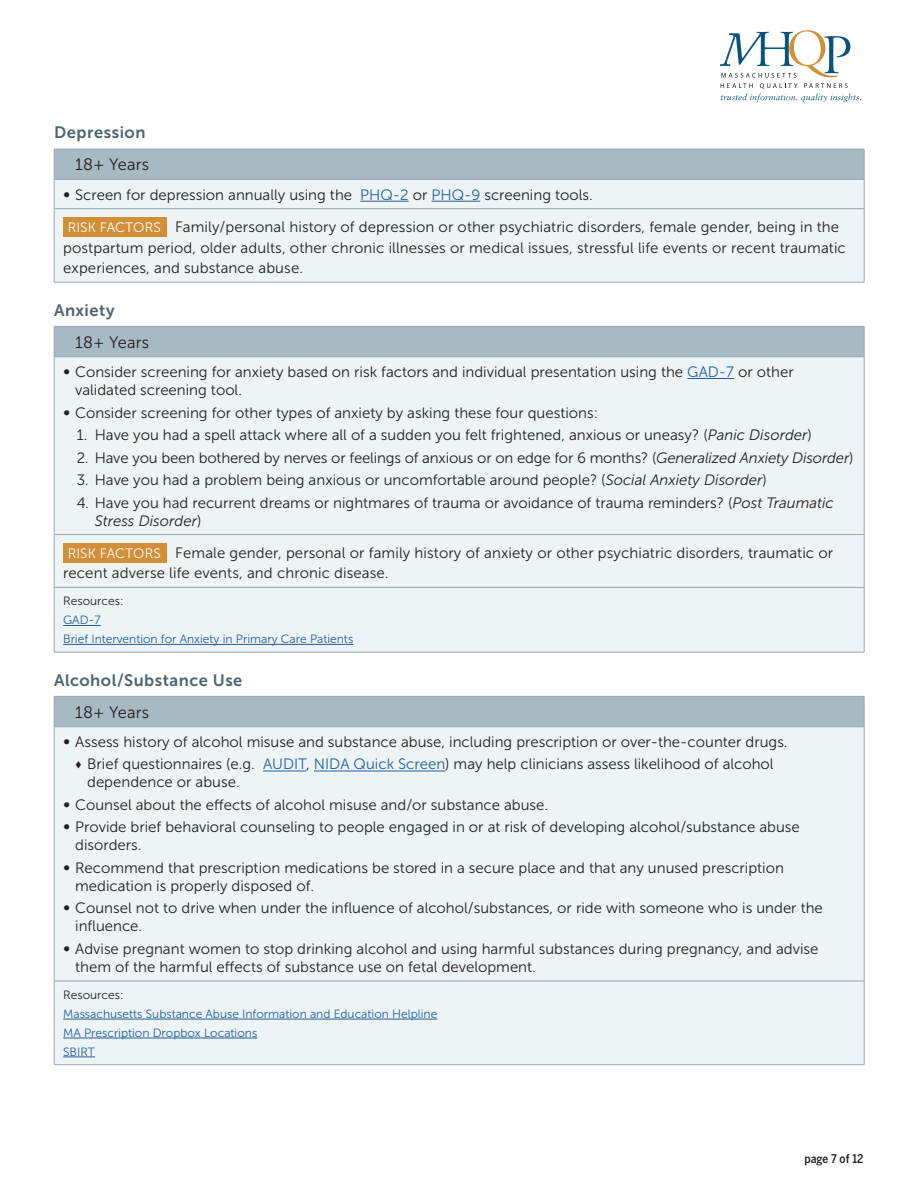
<style>
.page{position:relative;width:918px;height:1188px;background:#fff}
.page>*{position:absolute;margin:0;border:0;box-sizing:border-box;transform-origin:0 0}
.t1{font:16.5px "Museo Sans 700";letter-spacing:.03em;color:#4e6470}
.t2{font:16.5px "Museo Sans 300";letter-spacing:.01em;color:#231f20}
.t3{font:15px/18px "Museo Sans 300";color:#231f20}
.t4{font:12px/18.9px "Museo Sans 300";color:#215e9e}
.t5{font:12px "Museo Sans 300";color:#231f20}
.t6{font:500 12px "Benton Sans Cond";color:#231f20}
.s1{font-size:18px}
.s2{color:#215e9e}
.s3{font-size:13.65px;color:#fff}
.s4{font-style:italic}
</style>
<div class="page">
<svg style="left:720px;top:30px;width:141px;height:72px"></svg>
<div style="left:26px;top:117px;width:844px;height:33px;background:#fff;border:2px solid #fff"></div>
<div style="left:54px;top:149px;width:810px;height:30px;background:#a7b9c3"></div>
<div style="left:55px;top:180px;width:809px;height:102px;background:#eef3f5"></div>
<svg style="left:54px;top:180px;width:1px;height:28px"></svg>
<svg style="left:864px;top:180px;width:1px;height:28px"></svg>
<hr style="left:54px;top:208px;width:810px;height:1px;background:#95a9b4">
<hr style="left:54px;top:209px;width:1px;height:73px;background:#95a9b4">
<hr style="left:864px;top:209px;width:1px;height:73px;background:#95a9b4">
<hr style="left:54px;top:282px;width:810px;height:1px;background:#95a9b4">
<hr style="left:54px;top:149px;width:810px;height:1px;background:#95a9b4">
<hr style="left:54px;top:149px;width:1px;height:30px;background:#95a9b4">
<hr style="left:864px;top:149px;width:1px;height:30px;background:#95a9b4">
<hr style="left:54px;top:179px;width:810px;height:1px;background:#95a9b4">
<hr style="left:360px;top:201px;width:49px;height:1px;background:#215e9e">
<hr style="left:431px;top:201px;width:49px;height:1px;background:#215e9e">
<div style="left:63px;top:218px;width:103px;height:19px;background:#d38f38"></div>
<div style="left:54px;top:326px;width:810px;height:31px;background:#a7b9c3"></div>
<div style="left:55px;top:357px;width:809px;height:295px;background:#eef3f5"></div>
<hr style="left:54px;top:357px;width:1px;height:177px;background:#95a9b4">
<hr style="left:864px;top:357px;width:1px;height:177px;background:#95a9b4">
<hr style="left:54px;top:534px;width:810px;height:1px;background:#95a9b4">
<hr style="left:54px;top:535px;width:1px;height:52px;background:#95a9b4">
<hr style="left:864px;top:535px;width:1px;height:52px;background:#95a9b4">
<hr style="left:54px;top:587px;width:810px;height:1px;background:#95a9b4">
<hr style="left:54px;top:588px;width:1px;height:64px;background:#95a9b4">
<hr style="left:864px;top:588px;width:1px;height:64px;background:#95a9b4">
<hr style="left:54px;top:652px;width:810px;height:1px;background:#95a9b4">
<hr style="left:54px;top:326px;width:810px;height:1px;background:#95a9b4">
<hr style="left:54px;top:327px;width:1px;height:30px;background:#95a9b4">
<hr style="left:864px;top:327px;width:1px;height:30px;background:#95a9b4">
<hr style="left:54px;top:356px;width:810px;height:1px;background:#95a9b4">
<hr style="left:687px;top:378px;width:47px;height:1px;background:#215e9e">
<div style="left:63px;top:544px;width:103px;height:19px;background:#d38f38"></div>
<hr style="left:63px;top:625px;width:38px;height:1px;background:#215e9e">
<hr style="left:63px;top:644px;width:290px;height:1px;background:#215e9e">
<div style="left:54px;top:696px;width:810px;height:31px;background:#a7b9c3"></div>
<div style="left:55px;top:727px;width:809px;height:337px;background:#eef3f5"></div>
<hr style="left:54px;top:727px;width:1px;height:254px;background:#95a9b4">
<hr style="left:864px;top:727px;width:1px;height:254px;background:#95a9b4">
<hr style="left:54px;top:981px;width:810px;height:1px;background:#95a9b4">
<hr style="left:54px;top:981px;width:1px;height:84px;background:#95a9b4">
<hr style="left:864px;top:981px;width:1px;height:84px;background:#95a9b4">
<hr style="left:54px;top:1064px;width:810px;height:1px;background:#95a9b4">
<hr style="left:54px;top:696px;width:810px;height:1px;background:#95a9b4">
<hr style="left:54px;top:697px;width:1px;height:30px;background:#95a9b4">
<hr style="left:864px;top:697px;width:1px;height:30px;background:#95a9b4">
<hr style="left:54px;top:726px;width:810px;height:1px;background:#95a9b4">
<hr style="left:263px;top:771px;width:43px;height:1px;background:#215e9e">
<hr style="left:314px;top:771px;width:131px;height:1px;background:#215e9e">
<hr style="left:63px;top:1019px;width:374px;height:1px;background:#215e9e">
<hr style="left:63px;top:1038px;width:194px;height:1px;background:#215e9e">
<hr style="left:63px;top:1057px;width:32px;height:1px;background:#215e9e">
<p class="t1" style="left:54px;top:123px;width:93px">Depression</p>
<p class="t2" style="left:75px;top:156px;width:76px">18+ Years</p>
<p class="t3" style="left:68px;top:179px;width:773px;line-height:32.2px;text-indent:-4px"><span class="s1">•</span> Screen for depression annually using the <span class="s2">PHQ-2</span> or <span class="s2">PHQ-9</span> screening tools.<br><span class="s3">RISK FACTORS</span> Family/personal history of depression or other psychiatric disorders, female gender, being in the</p>
<p class="t3" style="left:63px;top:237px;width:784px;line-height:20.7px">postpartum period, older adults, other chronic illnesses or medical issues, stressful life events or recent traumatic experiences, and substance abuse.</p>
<p class="t1" style="left:54px;top:301px;width:62px">Anxiety</p>
<p class="t2" style="left:75px;top:333px;width:76px">18+ Years</p>
<p class="t3" style="left:75px;top:363px;width:720px;text-indent:-12px"><span class="s1">•</span> Consider screening for anxiety based on risk factors and individual presentation using the <span class="s2">GAD-7</span> or other validated screening tool.</p>
<p class="t3" style="left:63px;top:403px;width:536px"><span class="s1">•</span> Consider screening for other types of anxiety by asking these four questions:</p>
<p class="t3" style="left:77px;top:426px;width:737px">1. Have you had a spell attack where all of a sudden you felt frightened, anxious or uneasy? (<span class="s4">Panic Disorder</span>)</p>
<p class="t3" style="left:77px;top:448px;width:778px">2. Have you been bothered by nerves or feelings of anxious or on edge for 6 months? (<span class="s4">Generalized Anxiety Disorder</span>)</p>
<p class="t3" style="left:77px;top:471px;width:692px">3. Have you had a problem being anxious or uncomfortable around people? (<span class="s4">Social Anxiety Disorder</span>)</p>
<p class="t3" style="left:95px;top:493px;width:741px;text-indent:-18px">4. Have you had recurrent dreams or nightmares of trauma or avoidance of trauma reminders? (<span class="s4">Post Traumatic<br>Stress Disorder</span>)</p>
<p class="t3" style="left:63px;top:542px;width:772px;line-height:20.7px;text-indent:5px"><span class="s3">RISK FACTORS</span> Female gender, personal or family history of anxiety or other psychiatric disorders, traumatic or recent adverse life events, and chronic disease.</p>
<p class="t5" style="left:63px;top:595px;width:62px">Resources:</p>
<p class="t4" style="left:63px;top:611px;width:292px">GAD-7<br>Brief Intervention for Anxiety in Primary Care Patients</p>
<p class="t1" style="left:54px;top:671px;width:190px">Alcohol/Substance Use</p>
<p class="t2" style="left:75px;top:703px;width:76px">18+ Years</p>
<p class="t3" style="left:63px;top:733px;width:726px"><span class="s1">•</span> Assess history of alcohol misuse and substance abuse, including prescription or over-the-counter drugs.</p>
<p class="t3" style="left:87px;top:755px;width:688px;text-indent:-12px">▼ Brief questionnaires (e.g. <span class="s2">AUDIT</span>, <span class="s2">NIDA Quick Screen</span>) may help clinicians assess likelihood of alcohol dependence or abuse.</p>
<p class="t3" style="left:63px;top:796px;width:487px"><span class="s1">•</span> Counsel about the effects of alcohol misuse and/or substance abuse.</p>
<p class="t3" style="left:75px;top:818px;width:726px;text-indent:-12px"><span class="s1">•</span> Provide brief behavioral counseling to people engaged in or at risk of developing alcohol/substance abuse disorders.</p>
<p class="t3" style="left:75px;top:859px;width:710px;text-indent:-12px"><span class="s1">•</span> Recommend that prescription medications be stored in a secure place and that any unused prescription medication is properly disposed of.</p>
<p class="t3" style="left:75px;top:899px;width:749px;text-indent:-12px"><span class="s1">•</span> Counsel not to drive when under the influence of alcohol/substances, or ride with someone who is under the influence.</p>
<p class="t3" style="left:75px;top:940px;width:745px;text-indent:-12px"><span class="s1">•</span> Advise pregnant women to stop drinking alcohol and using harmful substances during pregnancy, and advise them of the harmful effects of substance use on fetal development.</p>
<p class="t5" style="left:63px;top:988px;width:62px">Resources:</p>
<p class="t4" style="left:63px;top:1004px;width:376px">Massachusetts Substance Abuse Information and Education Helpline<br>MA Prescription Dropbox Locations<br>SBIRT</p>
<p class="t6" style="left:804px;top:1151px;width:61px">page 7 of 12</p>
</div>
